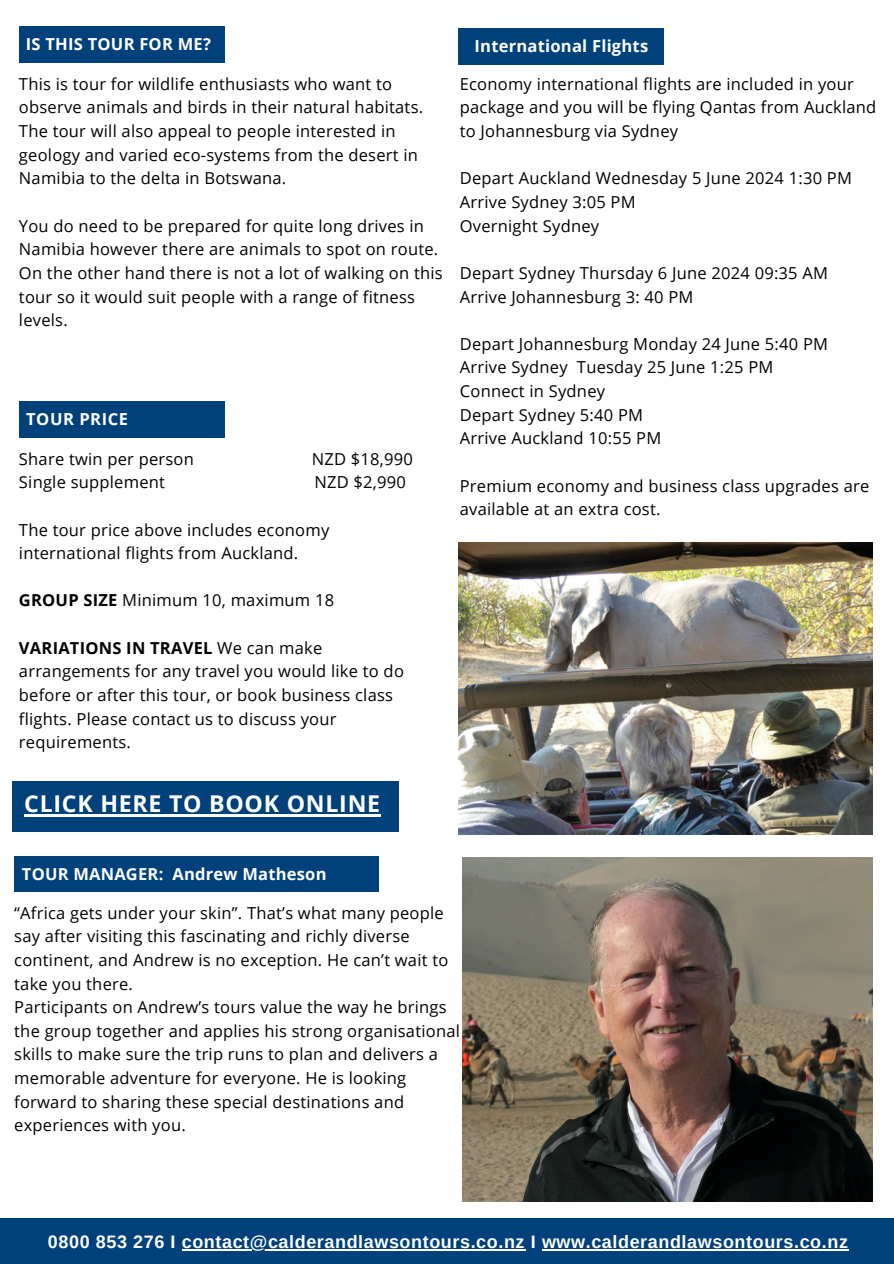
<style>
.page{position:relative;width:894px;height:1264px;background:#fff}
.page>*{position:absolute;margin:0;border:0;box-sizing:border-box;transform-origin:0 0}
.t1{font:700 23.1px "Open Sans";letter-spacing:.03em;color:#fff}
.t2{font:700 18px "Arimo";letter-spacing:.03em;color:#fff}
.t3{font:16.5px/23.7px "Open Sans";letter-spacing:.015em;color:#000}
.t4{font:700 16.5px "Open Sans";letter-spacing:.015em;color:#fff}
.s1{font-weight:700}
</style>
<div class="page">
<div style="left:19px;top:26px;width:205px;height:37px;background:#00417b"></div>
<div style="left:0;top:1217px;width:893px;height:46px;background:#00417b"></div>
<div style="left:13px;top:780px;width:385px;height:51px;background:#00417b"></div>
<hr style="left:24px;top:814px;width:357px;height:2px;background:#fff">
<div style="left:14px;top:856px;width:364px;height:35px;background:#00417b"></div>
<div style="left:19px;top:401px;width:205px;height:37px;background:#00417b"></div>
<div style="left:458px;top:28px;width:205px;height:36px;background:#00417b"></div>
<img style="left:458px;top:542px;width:414px;height:292px">
<img style="left:463px;top:857px;width:409px;height:344px">
<hr style="left:182px;top:1249px;width:343px;height:1px;background:#fff">
<hr style="left:542px;top:1249px;width:306px;height:1px;background:#fff">
<p class="t4" style="left:26px;top:33px;width:186px">IS THIS TOUR FOR ME?</p>
<p class="t3" style="left:19px;top:71px;width:405px">This is tour for wildlife enthusiasts who want to observe animals and birds in their natural habitats.<br>The tour will also appeal to people interested in geology and varied eco-systems from the desert in Namibia to the delta in Botswana.</p>
<p class="t3" style="left:19px;top:213px;width:425px">You do need to be prepared for quite long drives in Namibia however there are animals to spot on route.<br>On the other hand there is not a lot of walking on this tour so it would suit people with a range of fitness levels.</p>
<p class="t4" style="left:26px;top:408px;width:103px">TOUR PRICE</p>
<p class="t3" style="left:19px;top:446px;width:176px">Share twin per person</p>
<p class="t3" style="left:311px;top:446px;width:103px">NZD $18,990</p>
<p class="t3" style="left:19px;top:470px;width:147px">Single supplement</p>
<p class="t3" style="left:314px;top:470px;width:93px">NZD $2,990</p>
<p class="t3" style="left:19px;top:517px;width:312px">The tour price above includes economy international flights from Auckland.</p>
<p class="t3" style="left:19px;top:588px;width:316px"><span class="s1">GROUP SIZE</span> Minimum 10, maximum 18</p>
<p class="t3" style="left:19px;top:635px;width:386px"><span class="s1">VARIATIONS IN TRAVEL</span> We can make arrangements for any travel you would like to do before or after this tour, or book business class flights. Please contact us to discuss your requirements.</p>
<h1 class="t1" style="left:24px;top:787px;width:357px">CLICK HERE TO BOOK ONLINE</h1>
<p class="t4" style="left:474px;top:34px;width:175px">International Flights</p>
<p class="t3" style="left:459px;top:71px;width:418px">Economy international flights are included in your package and you will be flying Qantas from Auckland to Johannesburg via Sydney</p>
<p class="t3" style="left:459px;top:166px;width:393px">Depart Auckland Wednesday 5 June 2024 1:30 PM<br>Arrive Sydney 3:05 PM<br>Overnight Sydney</p>
<p class="t3" style="left:459px;top:260px;width:369px">Depart Sydney Thursday 6 June 2024 09:35 AM<br>Arrive Johannesburg 3: 40 PM</p>
<p class="t3" style="left:459px;top:331px;width:370px">Depart Johannesburg Monday 24 June 5:40 PM<br>Arrive Sydney Tuesday 25 June 1:25 PM<br>Connect in Sydney<br>Depart Sydney 5:40 PM<br>Arrive Auckland 10:55 PM</p>
<p class="t3" style="left:459px;top:473px;width:411px">Premium economy and business class upgrades are available at an extra cost.</p>
<p class="t4" style="left:22px;top:862px;width:306px">TOUR MANAGER: Andrew Matheson</p>
<p class="t3" style="left:14px;top:900px;width:447px">“Africa gets under your skin”. That’s what many people say after visiting this fascinating and richly diverse continent, and Andrew is no exception. He can’t wait to take you there.<br>Participants on Andrew’s tours value the way he brings the group together and applies his strong organisational skills to make sure the trip runs to plan and delivers a memorable adventure for everyone. He is looking forward to sharing these special destinations and experiences with you.</p>
<p class="t2" style="left:48px;top:1231px;width:801px">0800 853 276 I contact@calderandlawsontours.co.nz I www.calderandlawsontours.co.nz</p>
</div>
